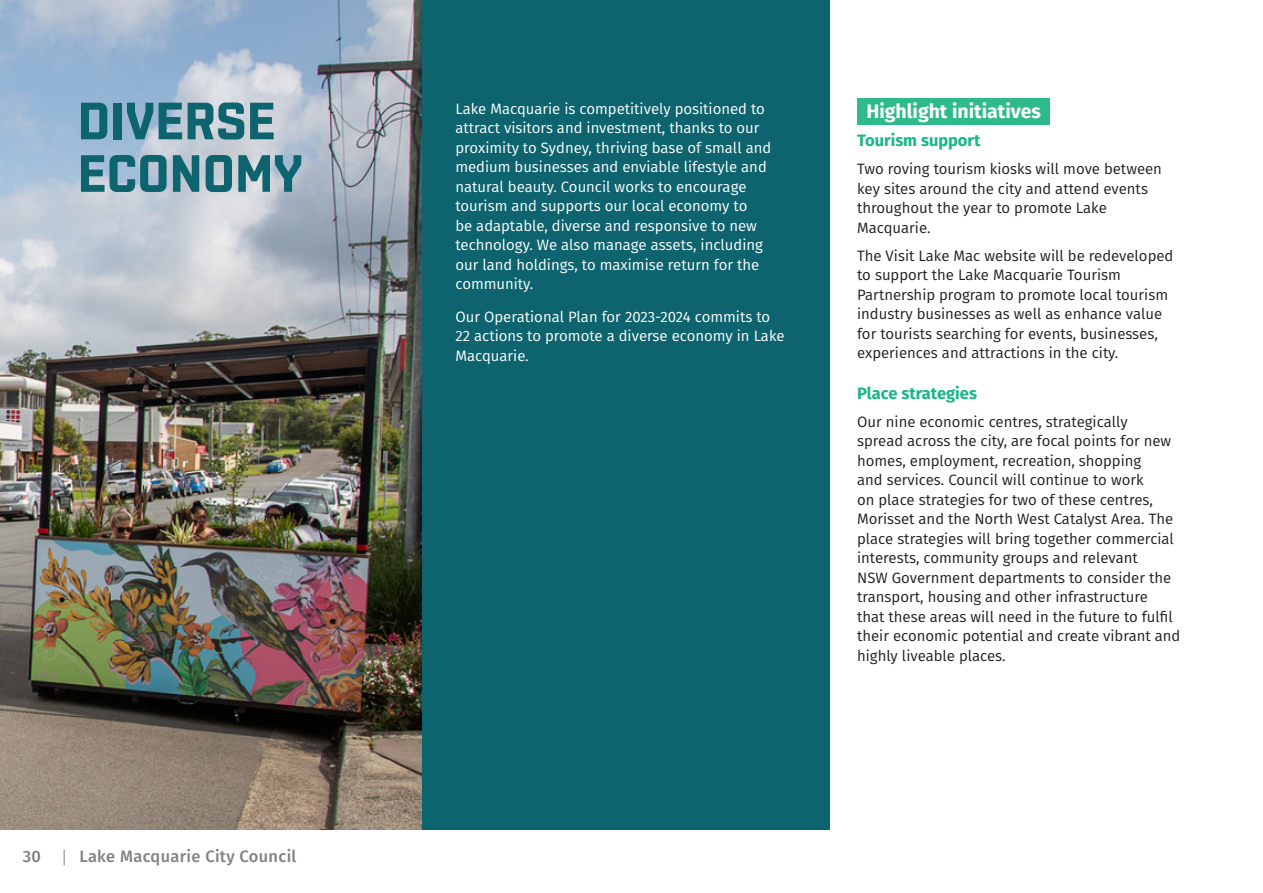
<style>
.page{position:relative;width:1263px;height:893px;background:#fff}
.page>*{position:absolute;margin:0;border:0;box-sizing:border-box;transform-origin:0 0}
.t1{font:700 52.5px/52.5px "Shentox";color:#0d646f}
.FiraSubHead_Orange{font:700 19.5px "Fira Sans";color:#fff}
.t2{font:700 16.5px "Fira Sans";color:#1bb688}
.t3{font:500 16.5px "Fira Sans";letter-spacing:.02em;color:#808285}
.t4{font:15px/19.5px "Fira Sans";color:#231f20}
.t5{font:15px/19.5px "Fira Sans";color:#fff}
</style>
<div class="page">
<svg style="left:64px;top:850px;width:1px;height:15px"></svg>
<div style="left:421px;top:0;width:408px;height:830px;background:#0d646f"></div>
<div style="left:857px;top:98px;width:192px;height:27px;background:#2fba8c"></div>
<img style="left:0;top:0;width:421px;height:830px">
<p class="t1" style="left:78px;top:95px;width:227px">DIVERSE<br>ECONOMY</p>
<p class="t3" style="left:23px;top:843px;width:20px">30</p>
<p class="t3" style="left:80px;top:843px;width:218px">Lake Macquarie City Council</p>
<p class="t5" style="left:455px;top:99px;width:317px">Lake Macquarie is competitively positioned to attract visitors and investment, thanks to our proximity to Sydney, thriving base of small and medium businesses and enviable lifestyle and natural beauty. Council works to encourage tourism and supports our local economy to<br>be adaptable, diverse and responsive to new technology. We also manage assets, including our land holdings, to maximise return for the community.</p>
<p class="t5" style="left:455px;top:306px;width:331px">Our Operational Plan for 2023-2024 commits to<br>22 actions to promote a diverse economy in Lake<br>Macquarie.</p>
<p class="FiraSubHead_Orange" style="left:866px;top:95px;width:176px">Highlight initiatives</p>
<p class="t2" style="left:857px;top:127px;width:125px">Tourism support</p>
<p class="t4" style="left:857px;top:159px;width:306px">Two roving tourism kiosks will move between key sites around the city and attend events throughout the year to promote Lake Macquarie.</p>
<p class="t4" style="left:857px;top:245px;width:318px">The Visit Lake Mac website will be redeveloped to support the Lake Macquarie Tourism Partnership program to promote local tourism industry businesses as well as enhance value for tourists searching for events, businesses, experiences and attractions in the city.</p>
<p class="t2" style="left:857px;top:379px;width:121px">Place strategies</p>
<p class="t4" style="left:857px;top:412px;width:325px">Our nine economic centres, strategically<br>spread across the city, are focal points for new homes, employment, recreation, shopping<br>and services. Council will continue to work<br>on place strategies for two of these centres, Morisset and the North West Catalyst Area. The place strategies will bring together commercial interests, community groups and relevant<br>NSW Government departments to consider the transport, housing and other infrastructure<br>that these areas will need in the future to fulfil their economic potential and create vibrant and highly liveable places.</p>
</div>
